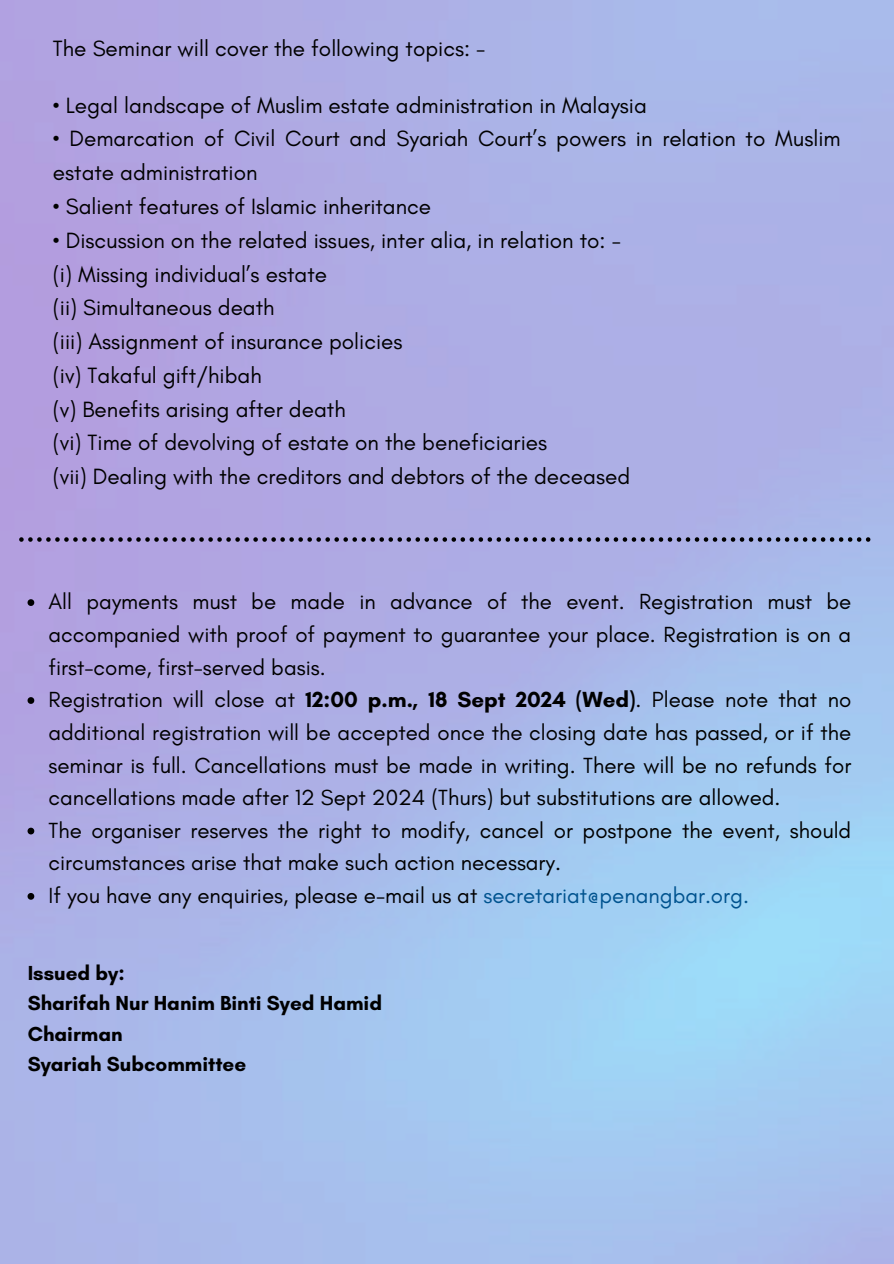
<style>
.page{position:relative;width:894px;height:1264px;background:#fff}
.page>*{position:absolute;margin:0;border:0;box-sizing:border-box;transform-origin:0 0}
.t1{font:22.5px/33.8px "Glacial Indifference";color:#000}
.t2{font:22.2px/32.7px "Glacial Indifference";color:#000;text-align:justify}
.t3{font:700 20.7px/30.5px "Glacial Indifference";color:#000}
.s1{font-weight:700}
.s2{color:#00538f}
</style>
<div class="page">
<img style="left:0;top:0;width:893px;height:1263px">
<svg style="left:28px;top:599px;width:6px;height:7px"></svg>
<svg style="left:28px;top:697px;width:6px;height:7px"></svg>
<svg style="left:28px;top:827px;width:6px;height:7px"></svg>
<svg style="left:28px;top:893px;width:6px;height:6px"></svg>
<svg style="left:19px;top:537px;width:851px;height:5px;background:#6f6d92"></svg>
<p class="t1" style="left:53px;top:32px;width:434px">The Seminar will cover the following topics: -</p>
<p class="t1" style="left:53px;top:88px;width:595px">• Legal landscape of Muslim estate administration in Malaysia</p>
<p class="t1" style="left:53px;top:122px;width:789px">• Demarcation of Civil Court and Syariah Court’s powers in relation to Muslim estate administration</p>
<p class="t1" style="left:53px;top:189px;width:379px">• Salient features of Islamic inheritance</p>
<p class="t1" style="left:53px;top:223px;width:569px">• Discussion on the related issues, inter alia, in relation to: -</p>
<p class="t1" style="left:53px;top:257px;width:275px">(i) Missing individual’s estate</p>
<p class="t1" style="left:53px;top:290px;width:223px">(ii) Simultaneous death</p>
<p class="t1" style="left:53px;top:324px;width:351px">(iii) Assignment of insurance policies</p>
<p class="t1" style="left:53px;top:358px;width:210px">(iv) Takaful gift/hibah</p>
<p class="t1" style="left:53px;top:392px;width:294px">(v) Benefits arising after death</p>
<p class="t1" style="left:53px;top:425px;width:495px">(vi) Time of devolving of estate on the beneficiaries</p>
<h1 class="t1" style="left:53px;top:459px;width:578px">(vii) Dealing with the creditors and debtors of the deceased</h1>
<p class="t2" style="left:49px;top:585px;width:804px">All payments must be made in advance of the event. Registration must be accompanied with proof of payment to guarantee your place. Registration is on a first-come, first-served basis.</p>
<p class="t2" style="left:49px;top:683px;width:804px">Registration will close at <span class="s1">12:00 p.m., 18 Sept 2024 (Wed)</span>. Please note that no additional registration will be accepted once the closing date has passed, or if the seminar is full. Cancellations must be made in writing. There will be no refunds for cancellations made after 12 Sept 2024 (Thurs) but substitutions are allowed.</p>
<p class="t2" style="left:49px;top:813px;width:804px">The organiser reserves the right to modify, cancel or postpone the event, should circumstances arise that make such action necessary.</p>
<p class="t2" style="left:49px;top:879px;width:701px">If you have any enquiries, please e-mail us at <span class="s2">secretariat@penangbar.org.</span></p>
<p class="t3" style="left:28px;top:957px;width:356px">Issued by:<br>Sharifah Nur Hanim Binti Syed Hamid<br>Chairman<br>Syariah Subcommittee</p>
</div>
